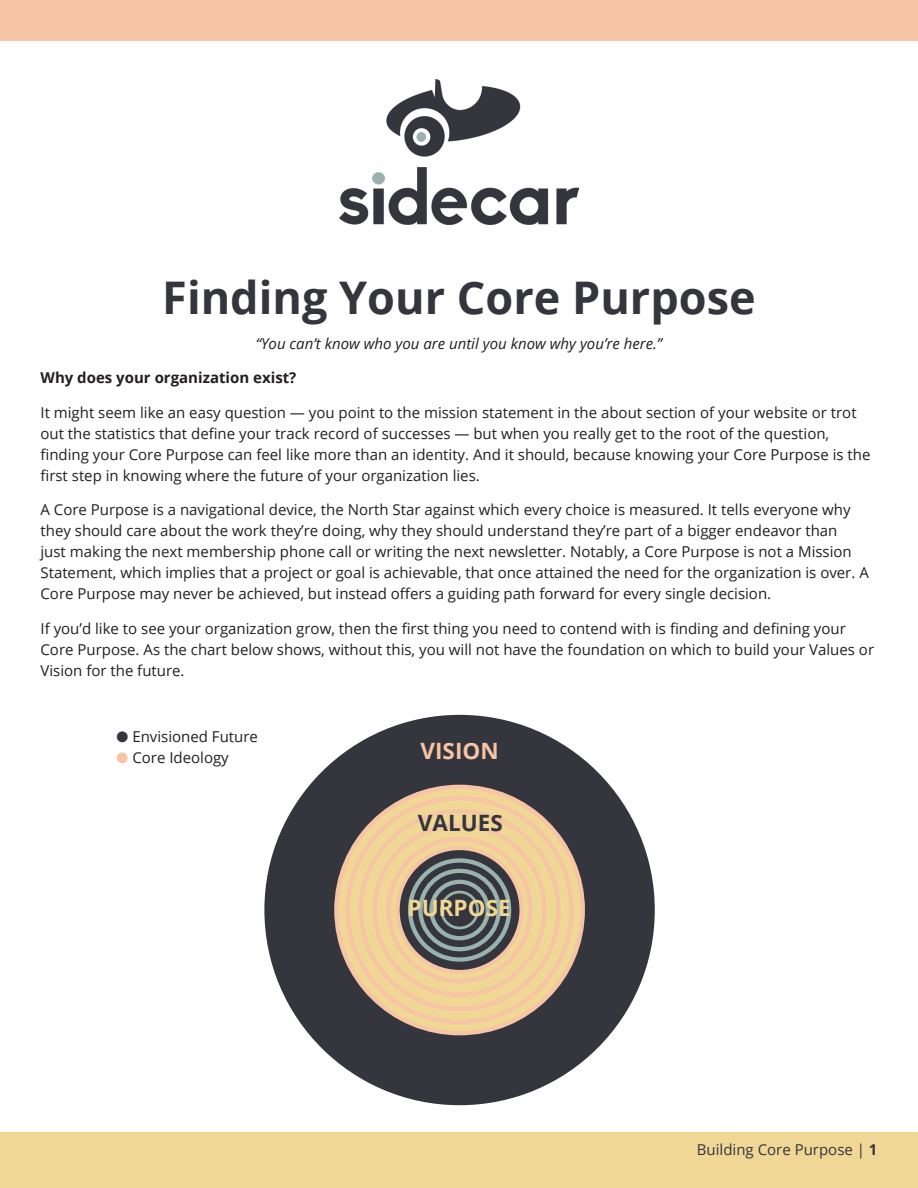
<style>
.page{position:relative;width:918px;height:1188px;background:#fff}
.page>*{position:absolute;margin:0;border:0;box-sizing:border-box;transform-origin:0 0}
.Headline{font:700 45px "Open Sans";color:#35353d}
.subhead{font:700 22.5px "Open Sans";color:#f0d795}
.subhead-2{font:700 22.5px "Open Sans";color:#f7c4a5}
.subhead-3{font:700 22.5px "Open Sans";color:#35353d}
.body{font:15px/21px "Open Sans";color:#231f20}
.body-2{font:italic 15px "Open Sans";color:#231f20}
.body-3{font:700 15px "Open Sans";color:#231f20}
.t1{font:15px "Open Sans";color:#35353d}
.s1{color:#35353d}
.s2{color:#f7c4a5}
.s3{font-weight:700}
</style>
<div class="page">
<div style="left:0;top:1132px;width:918px;height:56px;background:#f0d795"></div>
<div style="left:0;top:0;width:918px;height:40px;background:#f7c4a5"></div>
<div style="left:264px;top:715px;width:391px;height:390px;background:#35353d;border-radius:50%"></div>
<div style="left:336px;top:787px;width:247px;height:246px;background:linear-gradient(to right,#f3cf9b,#f2d09a);border-radius:50%"></div>
<svg style="left:348px;top:798px;width:224px;height:224px;background:#f2d199"></svg>
<svg style="left:361px;top:811px;width:197px;height:198px;background:#f1d298"></svg>
<div style="left:359px;top:809px;width:202px;height:202px;border:4px solid #f7c4a5;border-radius:50%"></div>
<svg style="left:375px;top:825px;width:169px;height:170px;background:#f1d298"></svg>
<div style="left:373px;top:823px;width:174px;height:174px;border:4px solid #f7c4a5;border-radius:50%"></div>
<div style="left:389px;top:839px;width:142px;height:142px;background:linear-gradient(to right,#f2d299,#f2d19a);border-radius:50%"></div>
<div style="left:386px;top:837px;width:147px;height:146px;border:4px solid #f7c4a5;border-radius:50%"></div>
<svg style="left:398px;top:848px;width:123px;height:124px"></svg>
<div style="left:396px;top:846px;width:127px;height:128px;border:4px solid #f7c4a5;border-radius:50%"></div>
<svg style="left:410px;top:860px;width:99px;height:100px"></svg>
<div style="left:408px;top:858px;width:103px;height:104px;border:4px solid #99b3ac;border-radius:50%"></div>
<svg style="left:420px;top:871px;width:79px;height:78px"></svg>
<div style="left:418px;top:869px;width:83px;height:82px;border:4px solid #99b3ac;border-radius:50%"></div>
<svg style="left:431px;top:882px;width:57px;height:56px"></svg>
<div style="left:429px;top:880px;width:61px;height:60px;border:4px solid #99b3ac;border-radius:50%"></div>
<div style="left:442px;top:892px;width:36px;height:36px;background:#35353d;border-radius:50%"></div>
<div style="left:440px;top:891px;width:39px;height:38px;border:3px solid #99b3ac;border-radius:50%"></div>
<img style="left:339px;top:80px;width:240px;height:144px">
<p class="Headline" style="left:162px;top:266px;width:595px">Finding Your Core Purpose</p>
<p class="body-2" style="left:256px;top:333px;width:408px">“You can’t know who you are until you know why you’re here.”</p>
<p class="body-3" style="left:40px;top:367px;width:257px">Why does your organization exist?</p>
<p class="body" style="left:40px;top:401px;width:831px">It might seem like an easy question — you point to the mission statement in the about section of your website or trot out the statistics that define your track record of successes — but when you really get to the root of the question, finding your Core Purpose can feel like more than an identity. And it should, because knowing your Core Purpose is the first step in knowing where the future of your organization lies.</p>
<p class="body" style="left:40px;top:499px;width:830px">A Core Purpose is a navigational device, the North Star against which every choice is measured. It tells everyone why they should care about the work they’re doing, why they should understand they’re part of a bigger endeavor than<br>just making the next membership phone call or writing the next newsletter. Notably, a Core Purpose is not a Mission Statement, which implies that a project or goal is achievable, that once attained the need for the organization is over. A Core Purpose may never be achieved, but instead offers a guiding path forward for every single decision.</p>
<p class="body" style="left:40px;top:617px;width:835px">If you’d like to see your organization grow, then the first thing you need to contend with is finding and defining your<br>Core Purpose. As the chart below shows, without this, you will not have the foundation on which to build your Values or<br>Vision for the future.</p>
<p class="body" style="left:117px;top:726px;width:143px"><span class="s1">●</span> Envisioned Future</p>
<p class="body" style="left:117px;top:747px;width:114px"><span class="s2">●</span> Core Ideology</p>
<p class="subhead-2" style="left:421px;top:735px;width:80px">VISION</p>
<p class="subhead-3" style="left:418px;top:807px;width:86px">VALUES</p>
<p class="subhead" style="left:408px;top:892px;width:105px">PURPOSE</p>
<p class="t1" style="left:697px;top:1139px;width:182px">Building Core Purpose | <span class="s3">1</span></p>
</div>
